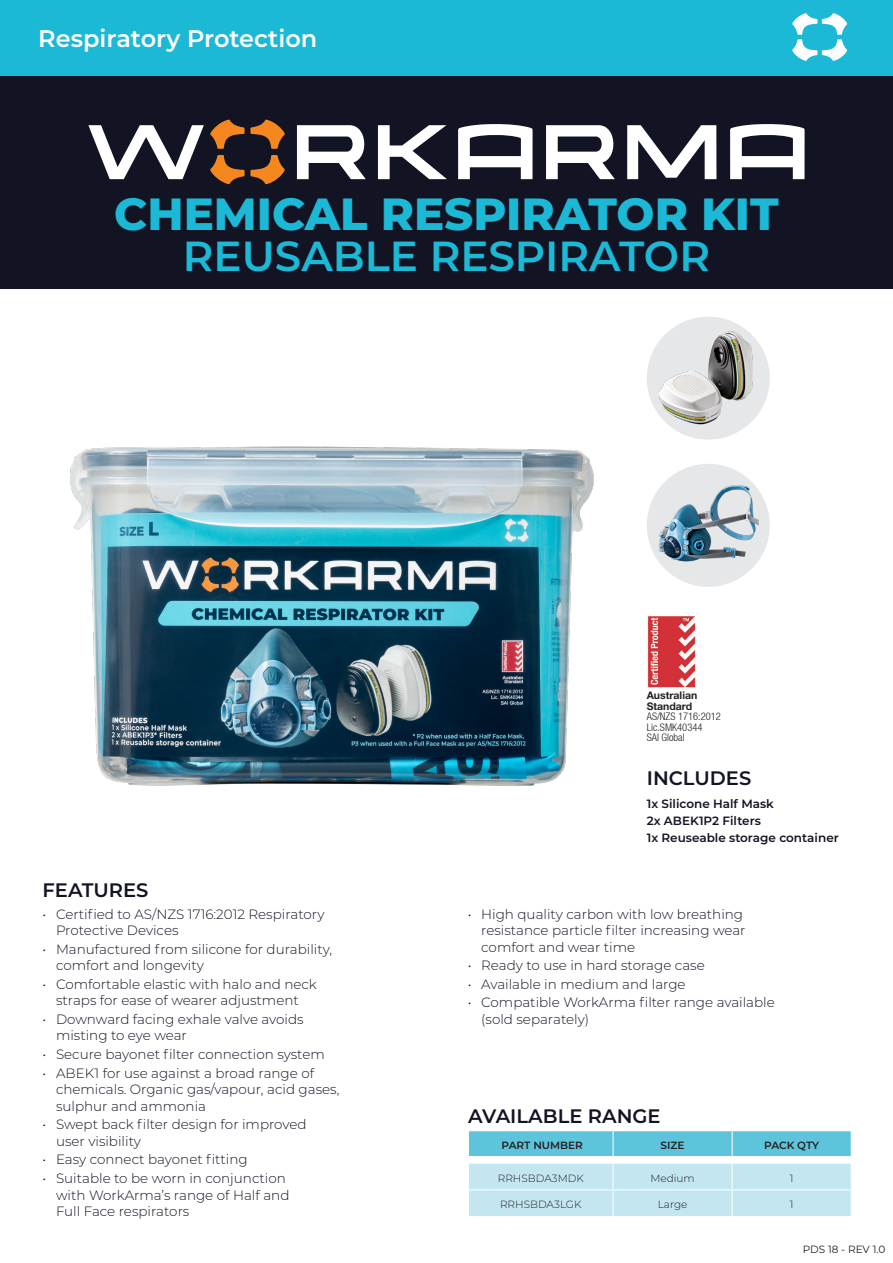
<style>
.page{position:relative;width:893px;height:1263px;background:#fff}
.page>*{position:absolute;margin:0;border:0;box-sizing:border-box;transform-origin:0 0}
.Product_Name{font:800 45px "Montserrat";color:#1cb9d6}
.Product_Category{font:600 42px "Montserrat";color:#1cb9d6}
.t1{font:600 24px "Montserrat";color:#fff}
.Headings{font:600 19.5px "Montserrat";color:#121424}
.t2{font:300 13.5px/16.5px "Montserrat";color:#121424}
.Lens_Icon_Text{font:600 12px "Montserrat";color:#121424}
.t3{font:300 condensed 10.5px "Helvetica Neue LT";color:#231f20}
.t4{font:300 10.5px "Montserrat";color:#231f20}
.t5{font:600 10.5px "Montserrat";color:#231f20}
.t6{font:700 10.5px "Helvetica Neue";color:#231f20}
.t7{font:10.5px "Montserrat";color:#231f20}
</style>
<div class="page">
<div style="left:0;top:0;width:893px;height:77px;background:#1cb9d6;border:2px solid #1cb9d6"></div>
<svg style="left:792px;top:13px;width:55px;height:48px"></svg>
<div style="left:0;top:77px;width:893px;height:212px;background:#121424"></div>
<svg style="left:88px;top:125px;width:116px;height:54px"></svg>
<svg style="left:297px;top:125px;width:69px;height:54px"></svg>
<svg style="left:378px;top:125px;width:69px;height:54px"></svg>
<svg style="left:546px;top:125px;width:69px;height:54px"></svg>
<svg style="left:627px;top:125px;width:89px;height:54px"></svg>
<svg style="left:458px;top:124px;width:75px;height:55px"></svg>
<svg style="left:730px;top:124px;width:75px;height:55px"></svg>
<svg style="left:210px;top:120px;width:75px;height:29px"></svg>
<svg style="left:210px;top:155px;width:75px;height:29px"></svg>
<img style="left:648px;top:464px;width:122px;height:119px">
<div style="left:647px;top:317px;width:123px;height:123px;background:#e6e7e9;border-radius:50%"></div>
<img style="left:652px;top:320px;width:112px;height:114px">
<div style="left:469px;top:1163px;width:382px;height:53px;background:#c4e6f1"></div>
<svg style="left:468px;top:1131px;width:384px;height:26px;background:#67c7de"></svg>
<img style="left:647px;top:616px;width:49px;height:72px">
<img style="left:70px;top:446px;width:524px;height:340px">
<h3 class="t1" style="left:38px;top:21px;width:281px">Respiratory Protection</h3>
<p class="Product_Name" style="left:114px;top:181px;width:666px">CHEMICAL RESPIRATOR KIT</p>
<p class="Product_Category" style="left:183px;top:226px;width:529px">REUSABLE RESPIRATOR</p>
<p class="t6" style="left:647px;top:689px;width:52px">Australian</p>
<p class="t6" style="left:647px;top:700px;width:47px">Standard</p>
<p class="t3" style="left:647px;top:711px;width:76px">AS/NZS 1716:2012</p>
<p class="t3" style="left:647px;top:721px;width:57px">Lic.SMK40344</p>
<p class="t3" style="left:647px;top:732px;width:39px">SAI Global</p>
<p class="Headings" style="left:647px;top:764px;width:106px">INCLUDES</p>
<p class="Headings" style="left:43px;top:876px;width:107px">FEATURES</p>
<p class="t2" style="left:56px;top:905px;width:270px;text-indent:-14px">• Certified to AS/NZS 1716:2012 Respiratory<br>Protective Devices</p>
<p class="t2" style="left:56px;top:940px;width:278px;text-indent:-14px">• Manufactured from silicone for durability, comfort and longevity</p>
<p class="t2" style="left:43px;top:975px;width:276px;text-align:center">• Comfortable elastic with halo and neck straps for ease of wearer adjustment</p>
<p class="t2" style="left:56px;top:1010px;width:249px;text-indent:-14px">• Downward facing exhale valve avoids misting to eye wear</p>
<p class="t2" style="left:43px;top:1045px;width:284px">• Secure bayonet filter connection system</p>
<p class="t2" style="left:56px;top:1064px;width:285px;text-indent:-14px">• ABEK1 for use against a broad range of chemicals. Organic gas/vapour, acid gases, sulphur and ammonia</p>
<p class="t2" style="left:56px;top:1116px;width:252px;text-indent:-14px">• Swept back filter design for improved user visibility</p>
<p class="t2" style="left:43px;top:1151px;width:207px">• Easy connect bayonet fitting</p>
<p class="t2" style="left:56px;top:1169px;width:235px;text-indent:-14px">• Suitable to be worn in conjunction with WorkArma’s range of Half and<br>Full Face respirators</p>
<p class="Lens_Icon_Text" style="left:647px;top:795px;width:129px">1x Silicone Half Mask</p>
<p class="Lens_Icon_Text" style="left:647px;top:812px;width:116px">2x ABEK1P2 Filters</p>
<p class="Lens_Icon_Text" style="left:647px;top:829px;width:194px">1x Reuseable storage container</p>
<p class="t2" style="left:481px;top:905px;width:266px;text-indent:-14px">• High quality carbon with low breathing resistance particle filter increasing wear comfort and wear time</p>
<p class="t2" style="left:468px;top:957px;width:239px">• Ready to use in hard storage case</p>
<p class="t2" style="left:468px;top:975px;width:219px">• Available in medium and large</p>
<p class="t2" style="left:481px;top:994px;width:295px;text-indent:-14px">• Compatible WorkArma filter range available (sold separately)</p>
<p class="Headings" style="left:468px;top:1102px;width:194px">AVAILABLE RANGE</p>
<p class="t5" style="left:502px;top:1138px;width:83px">PART NUMBER</p>
<p class="t5" style="left:661px;top:1138px;width:25px">SIZE</p>
<p class="t5" style="left:764px;top:1138px;width:56px">PACK QTY</p>
<p class="t4" style="left:498px;top:1171px;width:87px">RRHSBDA3MDK</p>
<p class="t4" style="left:650px;top:1171px;width:46px">Medium</p>
<p class="t4" style="left:790px;top:1171px;width:5px">1</p>
<p class="t4" style="left:500px;top:1197px;width:83px">RRHSBDA3LGK</p>
<p class="t4" style="left:658px;top:1197px;width:31px">Large</p>
<p class="t4" style="left:790px;top:1197px;width:5px">1</p>
<p class="t7" style="left:803px;top:1242px;width:84px">PDS 18 - REV 1.0</p>
</div>
